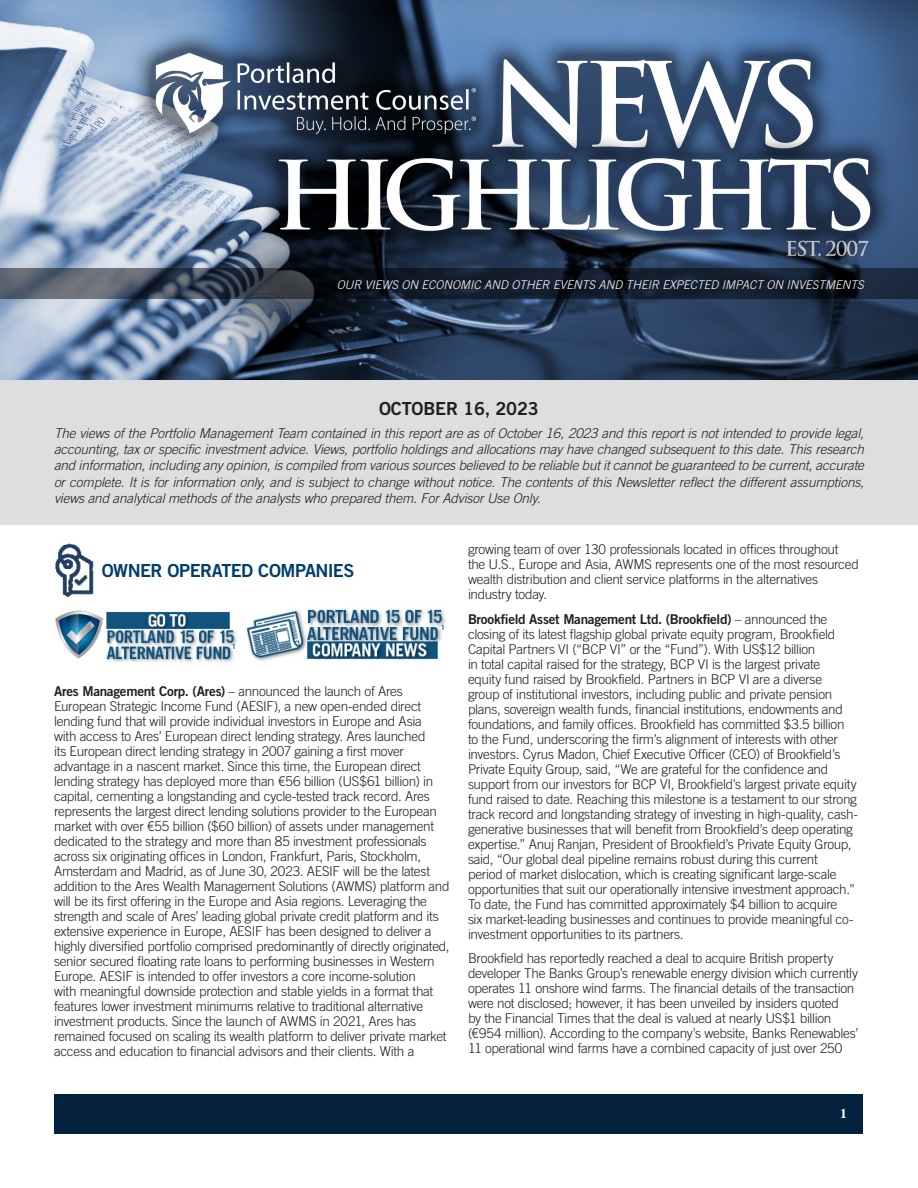
<style>
.page{position:relative;width:918px;height:1188px;background:#fff}
.page>*{position:absolute;margin:0;border:0;box-sizing:border-box;transform-origin:0 0}
.Article_-_Body{font:18px "Trade Gothic Bold Two";letter-spacing:-.035em;color:#003e69}
.t1{font:18px "Trade Gothic Bold Two";letter-spacing:-.01em;color:#231f20}
.Article_-_Body-2{font:300 13.5px/15px "Trade Gothic";letter-spacing:-.02em;color:#231f20}
.t2{font:italic 300 13.5px/16.2px "Trade Gothic";letter-spacing:-.01em;color:#231f20;text-align:justify}
.t3{font:700 13.5px "Times";color:#fff}
.t4{font:italic 300 12px "Trade Gothic";color:#fff}
.t5{font:7.05px "Trade Gothic Bold Cond Twenty";color:#003e69}
.s1{font-family:"Trade Gothic Bold Two";font-weight:400}
</style>
<div class="page">
<div style="left:55px;top:1094px;width:808px;height:39px;background:#04213e"></div>
<img style="left:0;top:0;width:918px;height:380px">
<svg style="left:0;top:268px;width:918px;height:31px;background:#232c39"></svg>
<img style="left:55px;top:543px;width:39px;height:54px">
<div style="left:0;top:380px;width:918px;height:145px;background:#dddee0"></div>
<img style="left:247px;top:609px;width:199px;height:52px">
<img style="left:55px;top:610px;width:182px;height:52px">
<p class="t4" style="left:337px;top:277px;width:529px">OUR VIEWS ON ECONOMIC AND OTHER EVENTS AND THEIR EXPECTED IMPACT ON INVESTMENTS</p>
<p class="t1" style="left:379px;top:397px;width:161px">OCTOBER 16, 2023</p>
<p class="t2" style="left:54px;top:425px;width:812px">The views of the Portfolio Management Team contained in this report are as of October 16, 2023 and this report is not intended to provide legal, accounting, tax or specific investment advice. Views, portfolio holdings and allocations may have changed subsequent to this date. This research and information, including any opinion, is compiled from various sources believed to be reliable but it cannot be guaranteed to be current, accurate or complete. It is for information only, and is subject to change without notice. The contents of this Newsletter reflect the different assumptions, views and analytical methods of the analysts who prepared them. For Advisor Use Only.</p>
<p class="Article_-_Body" style="left:102px;top:560px;width:254px">OWNER OPERATED COMPANIES</p>
<p class="t5" style="left:233px;top:643px;width:5px">1</p>
<p class="t5" style="left:442px;top:623px;width:5px">1</p>
<p class="Article_-_Body-2" style="left:54px;top:684px;width:397px"><span class="s1">Ares Management Corp. (Ares)</span> – announced the launch of Ares European Strategic Income Fund (AESIF), a new open-ended direct lending fund that will provide individual investors in Europe and Asia<br>with access to Ares’ European direct lending strategy. Ares launched<br>its European direct lending strategy in 2007 gaining a first mover advantage in a nascent market. Since this time, the European direct lending strategy has deployed more than €56 billion (US$61 billion) in capital, cementing a longstanding and cycle-tested track record. Ares represents the largest direct lending solutions provider to the European market with over €55 billion ($60 billion) of assets under management dedicated to the strategy and more than 85 investment professionals across six originating offices in London, Frankfurt, Paris, Stockholm, Amsterdam and Madrid, as of June 30, 2023. AESIF will be the latest addition to the Ares Wealth Management Solutions (AWMS) platform and will be its first offering in the Europe and Asia regions. Leveraging the strength and scale of Ares’ leading global private credit platform and its extensive experience in Europe, AESIF has been designed to deliver a highly diversified portfolio comprised predominantly of directly originated, senior secured floating rate loans to performing businesses in Western Europe. AESIF is intended to offer investors a core income-solution<br>with meaningful downside protection and stable yields in a format that features lower investment minimums relative to traditional alternative investment products. Since the launch of AWMS in 2021, Ares has remained focused on scaling its wealth platform to deliver private market access and education to financial advisors and their clients. With a</p>
<p class="Article_-_Body-2" style="left:468px;top:541px;width:392px">growing team of over 130 professionals located in offices throughout the U.S., Europe and Asia, AWMS represents one of the most resourced wealth distribution and client service platforms in the alternatives industry today.</p>
<p class="Article_-_Body-2" style="left:468px;top:611px;width:391px"><span class="s1">Brookfield Asset Management Ltd. (Brookfield)</span> – announced the closing of its latest flagship global private equity program, Brookfield Capital Partners VI (“BCP VI” or the “Fund”). With US$12 billion<br>in total capital raised for the strategy, BCP VI is the largest private<br>equity fund raised by Brookfield. Partners in BCP VI are a diverse<br>group of institutional investors, including public and private pension plans, sovereign wealth funds, financial institutions, endowments and foundations, and family offices. Brookfield has committed $3.5 billion to the Fund, underscoring the firm’s alignment of interests with other investors. Cyrus Madon, Chief Executive Officer (CEO) of Brookfield’s Private Equity Group, said, “We are grateful for the confidence and support from our investors for BCP VI, Brookfield’s largest private equity fund raised to date. Reaching this milestone is a testament to our strong track record and longstanding strategy of investing in high-quality, cash&shy;generative businesses that will benefit from Brookfield’s deep operating expertise.” Anuj Ranjan, President of Brookfield’s Private Equity Group, said, “Our global deal pipeline remains robust during this current<br>period of market dislocation, which is creating significant large-scale opportunities that suit our operationally intensive investment approach.” To date, the Fund has committed approximately $4 billion to acquire<br>six market-leading businesses and continues to provide meaningful co&shy;investment opportunities to its partners.</p>
<p class="Article_-_Body-2" style="left:468px;top:951px;width:392px">Brookfield has reportedly reached a deal to acquire British property developer The Banks Group’s renewable energy division which currently operates 11 onshore wind farms. The financial details of the transaction were not disclosed; however, it has been unveiled by insiders quoted<br>by the Financial Times that the deal is valued at nearly US$1 billion (€954 million). According to the company’s website, Banks Renewables’ 11 operational wind farms have a combined capacity of just over 250</p>
<p class="t3" style="left:840px;top:1100px;width:8px">1</p>
</div>
